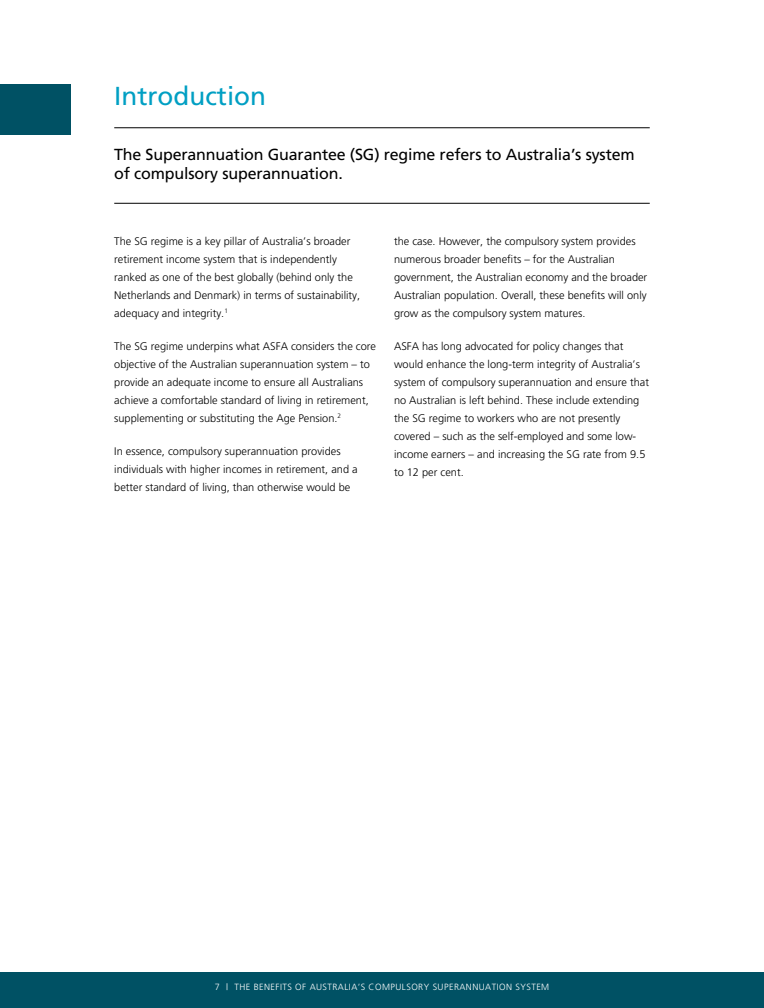
<style>
.page{position:relative;width:764px;height:1008px;background:#fff}
.page>*{position:absolute;margin:0;border:0;box-sizing:border-box;transform-origin:0 0}
.Headline{font:26px "Frutiger";color:#009fc3}
.Pull_Text{font:16px/19.2px "Frutiger";letter-spacing:-.01em;color:#000}
.Body_Text{font:300 11px/18px "Frutiger";color:#000}
.t1{font:300 9px "Frutiger";letter-spacing:.05em;color:#fff}
</style>
<div class="page">
<div style="left:0;top:972px;width:763px;height:36px;background:#005164"></div>
<div style="left:0;top:84px;width:70px;height:51px;background:#005164"></div>
<hr style="left:114px;top:203px;width:535px;height:1px;background:#000">
<hr style="left:114px;top:128px;width:535px;height:1px;background:#000">
<p class="Headline" style="left:114px;top:80px;width:153px">Introduction</p>
<p class="Pull_Text" style="left:114px;top:145px;width:521px">The Superannuation Guarantee (SG) regime refers to Australia’s system of compulsory superannuation.</p>
<p class="Body_Text" style="left:114px;top:232px;width:247px">The SG regime is a key pillar of Australia’s broader retirement income system that is independently ranked as one of the best globally (behind only the Netherlands and Denmark) in terms of sustainability, adequacy and integrity.<sup>1</sup></p>
<p class="Body_Text" style="left:114px;top:337px;width:263px">The SG regime underpins what ASFA considers the core objective of the Australian superannuation system – to provide an adequate income to ensure all Australians achieve a comfortable standard of living in retirement, supplementing or substituting the Age Pension.<sup>2</sup></p>
<p class="Body_Text" style="left:114px;top:442px;width:245px">In essence, compulsory superannuation provides individuals with higher incomes in retirement, and a better standard of living, than otherwise would be</p>
<p class="Body_Text" style="left:394px;top:232px;width:255px">the case. However, the compulsory system provides numerous broader benefits – for the Australian government, the Australian economy and the broader Australian population. Overall, these benefits will only grow as the compulsory system matures.</p>
<p class="Body_Text" style="left:394px;top:337px;width:256px">ASFA has long advocated for policy changes that would enhance the long-term integrity of Australia’s system of compulsory superannuation and ensure that no Australian is left behind. These include extending the SG regime to workers who are not presently covered – such as the self-employed and some low&shy;income earners – and increasing the SG rate from 9.5 to 12 per cent.</p>
<p class="t1" style="left:214px;top:982px;width:336px">7 | THE BENEFITS OF AUSTRALIA’S COMPULSORY SUPERANNUATION SYSTEM</p>
</div>
